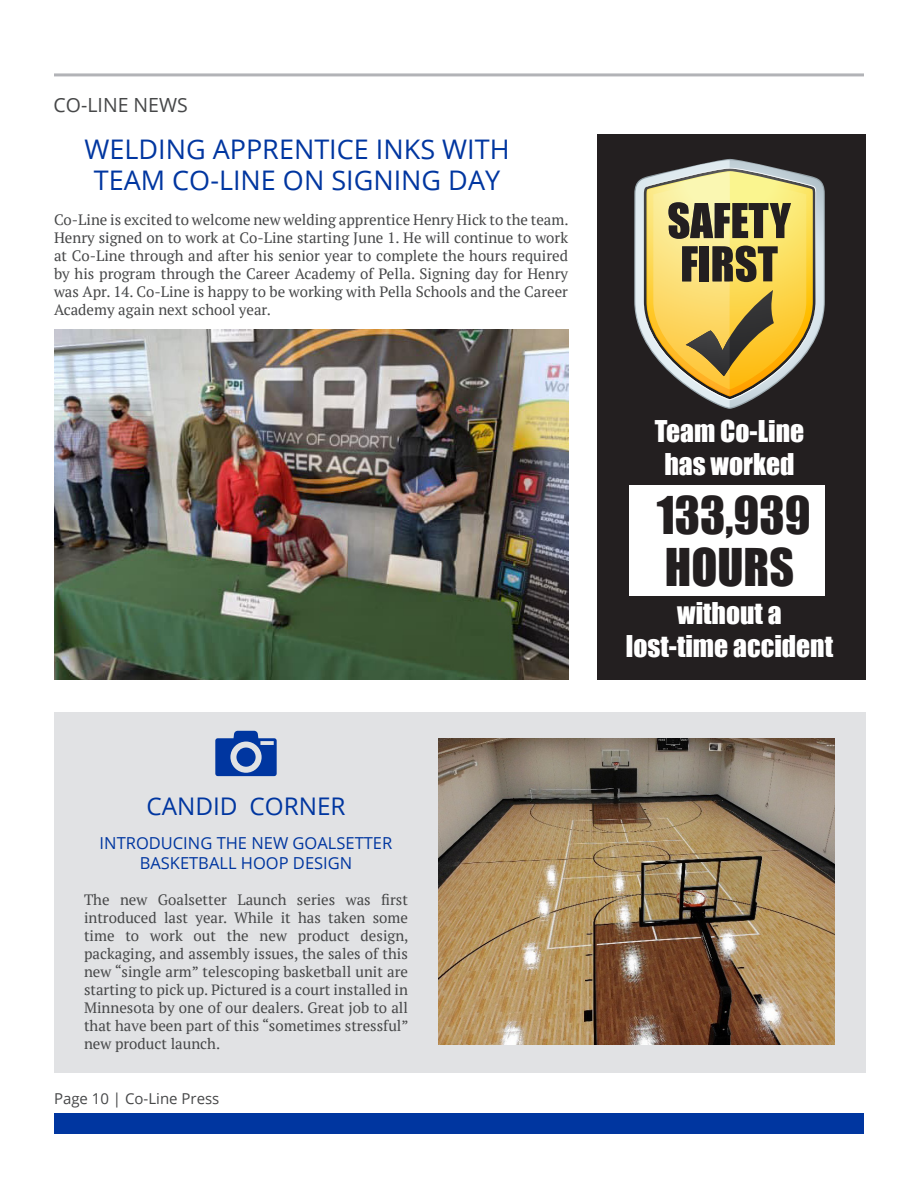
<style>
.page{position:relative;width:918px;height:1188px;background:#fff}
.page>*{position:absolute;margin:0;border:0;box-sizing:border-box;transform-origin:0 0}
.t1{font:47.85px "Impact";color:#231f20}
.t2{font:27.6px "Impact";color:#fff}
.t3{font:27px/31.5px "Open Sans";color:#0036a0;text-align:center}
.t4{font:24.3px "Open Sans";color:#0036a0}
.t5{font:19.5px "Open Sans";color:#464748}
.t6{font:16.5px/19.8px "Open Sans";color:#0036a0;text-align:center}
.t7{font:15px/18px "PT Serif";color:#464748;text-align:justify}
.t8{font:15px "Open Sans";color:#464748}
</style>
<div class="page">
<div style="left:54px;top:1113px;width:810px;height:21px;background:#0036a0"></div>
<div style="left:54px;top:713px;width:812px;height:360px;background:#e1e2e4"></div>
<svg style="left:215px;top:731px;width:62px;height:45px"></svg>
<div style="left:236px;top:748px;width:20px;height:19px;background:#0036a0;border-radius:50%"></div>
<hr style="left:54px;top:73px;width:810px;height:3px;background:#b2b3b7">
<img style="left:438px;top:738px;width:396px;height:307px">
<div style="left:597px;top:134px;width:269px;height:545px;background:#231f20"></div>
<svg style="left:634px;top:159px;width:191px;height:250px"></svg>
<svg style="left:816px;top:160px;width:8px;height:248px"></svg>
<svg style="left:636px;top:160px;width:180px;height:248px"></svg>
<div style="left:629px;top:485px;width:196px;height:111px;background:#fff"></div>
<img style="left:54px;top:330px;width:514px;height:349px">
<p class="t5" style="left:54px;top:92px;width:136px">CO-LINE NEWS</p>
<p class="t3" style="left:84px;top:133px;width:427px">WELDING APPRENTICE INKS WITH<br>TEAM CO-LINE ON SIGNING DAY</p>
<p class="t7" style="left:54px;top:210px;width:516px">Co-Line is excited to welcome new welding apprentice Henry Hick to the team.<br>Henry signed on to work at Co-Line starting June 1. He will continue to work at Co-Line through and after his senior year to complete the hours required by his program through the Career Academy of Pella. Signing day for Henry was Apr. 14. Co-Line is happy to be working with Pella Schools and the Career Academy again next school year.</p>
<p class="t4" style="left:146px;top:789px;width:201px">CANDID CORNER</p>
<p class="t6" style="left:100px;top:833px;width:294px">INTRODUCING THE NEW GOALSETTER<br>BASKETBALL HOOP DESIGN</p>
<p class="t7" style="left:84px;top:890px;width:326px">The new Goalsetter Launch series was first introduced last year. While it has taken some time to work out the new product design, packaging, and assembly issues, the sales of this new “single arm” telescoping basketball unit are starting to pick up. Pictured is a court installed in Minnesota by one of our dealers. Great job to all that have been part of this “sometimes stressful” new product launch.</p>
<p class="t8" style="left:54px;top:1088px;width:167px">Page 10 | Co-Line Press</p>
<p class="t2" style="left:655px;top:409px;width:151px">Team Co-Line</p>
<p class="t2" style="left:664px;top:442px;width:132px">has worked</p>
<p class="t1" style="left:657px;top:479px;width:155px">133,939</p>
<p class="t1" style="left:665px;top:530px;width:131px">HOURS</p>
<p class="t2" style="left:677px;top:591px;width:106px">without a</p>
<p class="t2" style="left:626px;top:624px;width:209px">lost-time accident</p>
</div>
